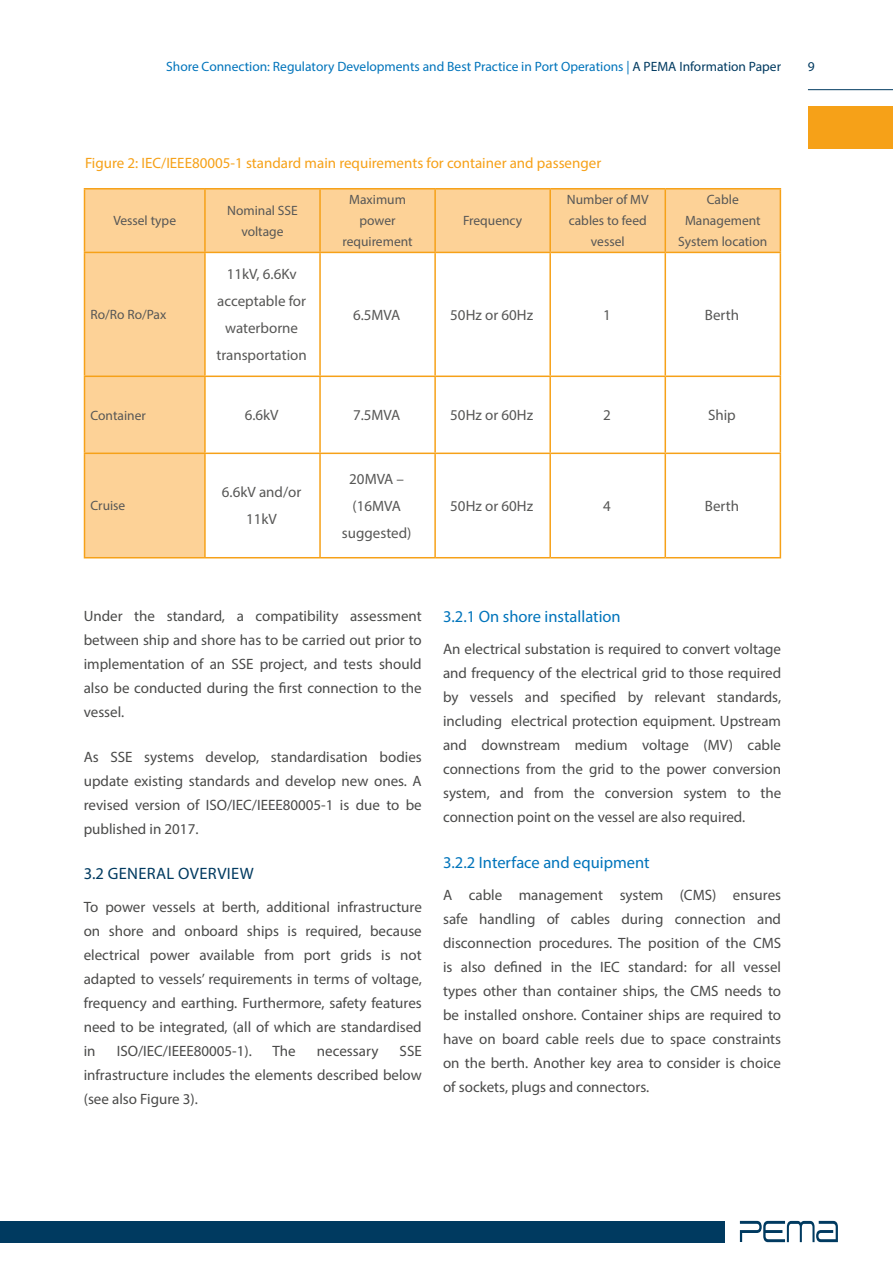
<style>
.page{position:relative;width:893px;height:1263px;background:#fff}
.page>*{position:absolute;margin:0;border:0;box-sizing:border-box;transform-origin:0 0}
.t1{font:16.5px "Myriad Pro";color:#0074bb}
.t2{font:16.5px "Myriad Pro";letter-spacing:.02em;color:#003a60}
.t3{font:15px/24px "Myriad Pro";color:#4a4a49;text-align:justify}
.t4{font:15px/27px "Myriad Pro";color:#575756;text-align:center}
.t5{font:15px "Myriad Pro";color:#f6a118}
.t6{font:13.5px/21px "Myriad Pro";color:#575756;text-align:center}
.t7{font:13.5px "Myriad Pro";color:#0074bb}
.t8{font:13.5px "Myriad Pro";color:#003a60}
.s1{color:#003a60}
</style>
<div class="page">
<div style="left:0;top:1221px;width:725px;height:21px;background:#003a60"></div>
<svg style="left:740px;top:1221px;width:98px;height:21px"></svg>
<div style="left:808px;top:106px;width:85px;height:43px;background:#f6a118"></div>
<hr style="left:808px;top:89px;width:85px;height:1px;background:#003a60">
<div style="left:85px;top:189px;width:695px;height:368px;background:#fdd297"></div>
<svg style="left:206px;top:253px;width:574px;height:304px"></svg>
<hr style="left:84px;top:188px;width:121px;height:1px;background:#f6a118">
<hr style="left:84px;top:189px;width:1px;height:63px;background:#f6a118">
<hr style="left:205px;top:188px;width:115px;height:1px;background:#f6a118">
<hr style="left:204px;top:189px;width:2px;height:63px;background:#f6a118">
<hr style="left:320px;top:188px;width:115px;height:1px;background:#f6a118">
<hr style="left:319px;top:189px;width:2px;height:63px;background:#f6a118">
<hr style="left:435px;top:188px;width:115px;height:1px;background:#f6a118">
<hr style="left:434px;top:189px;width:2px;height:63px;background:#f6a118">
<hr style="left:550px;top:188px;width:115px;height:1px;background:#f6a118">
<hr style="left:549px;top:189px;width:2px;height:63px;background:#f6a118">
<hr style="left:665px;top:188px;width:116px;height:1px;background:#f6a118">
<hr style="left:664px;top:189px;width:2px;height:63px;background:#f6a118">
<hr style="left:780px;top:189px;width:1px;height:63px;background:#f6a118">
<hr style="left:84px;top:252px;width:121px;height:1px;background:#f6a118">
<hr style="left:84px;top:253px;width:1px;height:123px;background:#f6a118">
<hr style="left:205px;top:252px;width:115px;height:1px;background:#f6a118">
<hr style="left:204px;top:253px;width:2px;height:123px;background:#f6a118">
<hr style="left:320px;top:252px;width:115px;height:1px;background:#f6a118">
<hr style="left:319px;top:253px;width:2px;height:123px;background:#f6a118">
<hr style="left:435px;top:252px;width:115px;height:1px;background:#f6a118">
<hr style="left:434px;top:253px;width:2px;height:123px;background:#f6a118">
<hr style="left:550px;top:252px;width:115px;height:1px;background:#f6a118">
<hr style="left:549px;top:253px;width:2px;height:123px;background:#f6a118">
<hr style="left:665px;top:252px;width:116px;height:1px;background:#f6a118">
<hr style="left:664px;top:253px;width:2px;height:123px;background:#f6a118">
<hr style="left:780px;top:253px;width:1px;height:123px;background:#f6a118">
<hr style="left:84px;top:376px;width:121px;height:1px;background:#f6a118">
<hr style="left:84px;top:377px;width:1px;height:76px;background:#f6a118">
<hr style="left:205px;top:376px;width:115px;height:1px;background:#f6a118">
<hr style="left:204px;top:377px;width:2px;height:76px;background:#f6a118">
<hr style="left:320px;top:376px;width:115px;height:1px;background:#f6a118">
<hr style="left:319px;top:377px;width:2px;height:76px;background:#f6a118">
<hr style="left:435px;top:376px;width:115px;height:1px;background:#f6a118">
<hr style="left:434px;top:377px;width:2px;height:76px;background:#f6a118">
<hr style="left:550px;top:376px;width:115px;height:1px;background:#f6a118">
<hr style="left:549px;top:377px;width:2px;height:76px;background:#f6a118">
<hr style="left:665px;top:376px;width:116px;height:1px;background:#f6a118">
<hr style="left:664px;top:377px;width:2px;height:76px;background:#f6a118">
<hr style="left:780px;top:377px;width:1px;height:76px;background:#f6a118">
<hr style="left:84px;top:453px;width:121px;height:1px;background:#f6a118">
<hr style="left:84px;top:454px;width:1px;height:103px;background:#f6a118">
<hr style="left:205px;top:453px;width:115px;height:1px;background:#f6a118">
<hr style="left:204px;top:454px;width:2px;height:103px;background:#f6a118">
<hr style="left:320px;top:453px;width:115px;height:1px;background:#f6a118">
<hr style="left:319px;top:454px;width:2px;height:103px;background:#f6a118">
<hr style="left:435px;top:453px;width:115px;height:1px;background:#f6a118">
<hr style="left:434px;top:454px;width:2px;height:103px;background:#f6a118">
<hr style="left:550px;top:453px;width:115px;height:1px;background:#f6a118">
<hr style="left:549px;top:454px;width:2px;height:103px;background:#f6a118">
<hr style="left:665px;top:453px;width:116px;height:1px;background:#f6a118">
<hr style="left:664px;top:454px;width:2px;height:103px;background:#f6a118">
<hr style="left:780px;top:454px;width:1px;height:103px;background:#f6a118">
<hr style="left:84px;top:557px;width:121px;height:1px;background:#f6a118">
<hr style="left:205px;top:557px;width:115px;height:1px;background:#f6a118">
<hr style="left:320px;top:557px;width:115px;height:1px;background:#f6a118">
<hr style="left:435px;top:557px;width:115px;height:1px;background:#f6a118">
<hr style="left:550px;top:557px;width:115px;height:1px;background:#f6a118">
<hr style="left:665px;top:557px;width:116px;height:1px;background:#f6a118">
<p class="t7" style="left:166px;top:58px;width:616px">Shore Connection: Regulatory Developments and Best Practice in Port Operations | <span class="s1">A PEMA Information Paper</span></p>
<p class="t8" style="left:808px;top:58px;width:8px">9</p>
<p class="t5" style="left:85px;top:154px;width:518px">Figure 2: IEC/IEEE80005-1 standard main requirements for container and passenger</p>
<p class="t6" style="left:113px;top:210px;width:64px">Vessel type</p>
<p class="t6" style="left:227px;top:200px;width:72px">Nominal SSE voltage</p>
<p class="t6" style="left:342px;top:189px;width:72px">Maximum power requirement</p>
<p class="t6" style="left:463px;top:210px;width:61px">Frequency</p>
<p class="t6" style="left:567px;top:189px;width:83px">Number of MV cables to feed vessel</p>
<p class="t6" style="left:678px;top:189px;width:91px">Cable<br>Management<br>System location</p>
<p class="t6" style="left:90px;top:304px;width:77px">Ro/Ro Ro/Pax</p>
<p class="t4" style="left:216px;top:260px;width:92px">11kV, 6.6Kv acceptable for waterborne transportation</p>
<p class="t4" style="left:353px;top:301px;width:49px">6.5MVA</p>
<p class="t4" style="left:450px;top:301px;width:85px">50Hz or 60Hz</p>
<p class="t4" style="left:603px;top:301px;width:9px">1</p>
<p class="t4" style="left:705px;top:301px;width:36px">Berth</p>
<p class="t6" style="left:90px;top:404px;width:57px">Container</p>
<p class="t4" style="left:245px;top:401px;width:35px">6.6kV</p>
<p class="t4" style="left:353px;top:401px;width:49px">7.5MVA</p>
<p class="t4" style="left:450px;top:401px;width:85px">50Hz or 60Hz</p>
<p class="t4" style="left:603px;top:401px;width:9px">2</p>
<p class="t4" style="left:708px;top:401px;width:29px">Ship</p>
<p class="t6" style="left:90px;top:495px;width:36px">Cruise</p>
<p class="t4" style="left:222px;top:479px;width:81px">6.6kV and/or<br>11kV</p>
<p class="t4" style="left:342px;top:465px;width:71px">20MVA – (16MVA suggested)</p>
<p class="t4" style="left:450px;top:492px;width:85px">50Hz or 60Hz</p>
<p class="t4" style="left:603px;top:492px;width:9px">4</p>
<p class="t4" style="left:705px;top:492px;width:36px">Berth</p>
<p class="t3" style="left:84px;top:603px;width:340px">Under the standard, a compatibility assessment between ship and shore has to be carried out prior to implementation of an SSE project, and tests should also be conducted during the first connection to the vessel.</p>
<p class="t3" style="left:84px;top:745px;width:340px">As SSE systems develop, standardisation bodies update existing standards and develop new ones. A revised version of ISO/IEC/IEEE80005-1 is due to be published in 2017.</p>
<p class="t2" style="left:84px;top:864px;width:171px">3.2 GENERAL OVERVIEW</p>
<p class="t3" style="left:84px;top:894px;width:340px">To power vessels at berth, additional infrastructure on shore and onboard ships is required, because electrical power available from port grids is not adapted to vessels’ requirements in terms of voltage, frequency and earthing. Furthermore, safety features need to be integrated, (all of which are standardised in</p>
<p class="t3" style="left:117px;top:1038px;width:137px">ISO/IEC/IEEE80005-1).</p>
<p class="t3" style="left:273px;top:1038px;width:25px">The</p>
<p class="t3" style="left:317px;top:1038px;width:63px">necessary</p>
<p class="t3" style="left:84px;top:1038px;width:340px;text-indent:316px">SSE infrastructure includes the elements described below (see also Figure 3).</p>
<p class="t1" style="left:443px;top:606px;width:179px">3.2.1 On shore installation</p>
<p class="t3" style="left:443px;top:637px;width:340px">An electrical substation is required to convert voltage and frequency of the electrical grid to those required by vessels and specified by relevant standards, including electrical protection equipment. Upstream and downstream medium voltage (MV) cable connections from the grid to the power conversion system, and from the conversion system to the connection point on the vessel are also required.</p>
<p class="t1" style="left:443px;top:852px;width:208px">3.2.2 Interface and equipment</p>
<p class="t3" style="left:443px;top:883px;width:340px">A cable management system (CMS) ensures safe handling of cables during connection and disconnection procedures. The position of the CMS is also defined in the IEC standard: for all vessel types other than container ships, the CMS needs to be installed onshore. Container ships are required to have on board cable reels due to space constraints on the berth. Another key area to consider is choice of sockets, plugs and connectors.</p>
</div>
